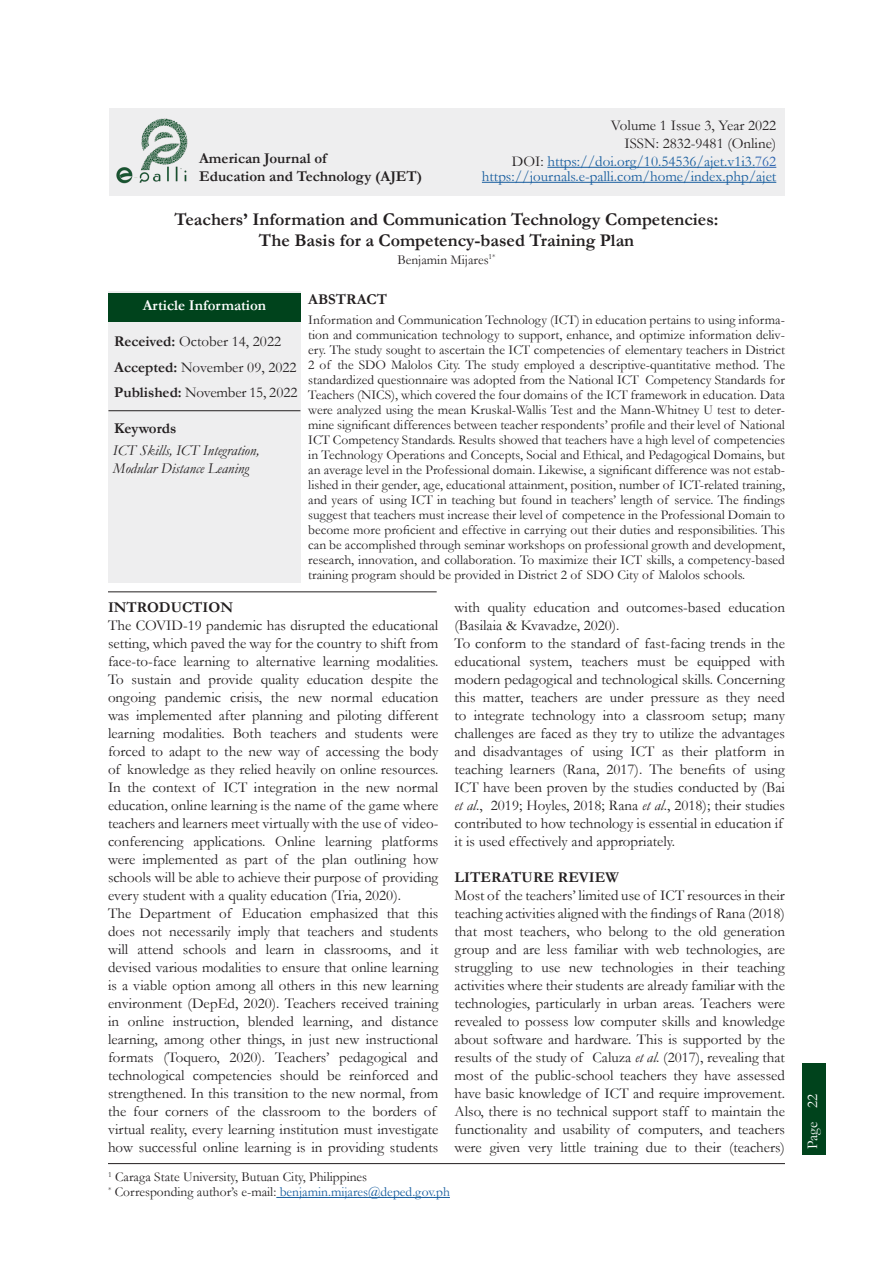
<style>
.page{position:relative;width:893px;height:1263px;background:#fff}
.page>*{position:absolute;margin:0;border:0;box-sizing:border-box;transform-origin:0 0}
.Article_Title{font:700 18px "Garamond";color:#231f20}
.Article_Body{font:15px/18px "Garamond";color:#231f20}
.Article_Information{font:15px "Garamond";color:#231f20}
.Journal_Title{font:700 15px "Garamond";color:#231f20}
.Contact_Information{font:15px "Garamond";color:#175d9e}
.Keywords{font:italic 15px/18px "Garamond";color:#231f20}
.Title_Page_Doi{font:15px "Garamond";color:#231f20}
.Title_Page_Doi-2{font:15px "Garamond";color:#175d9e}
.Inside_Title{font:700 15px "Garamond";color:#231f20}
.Article_Information-2{font:700 15px "Garamond";color:#fff}
.t1{font:15px "Garamond";color:#fff}
.Abstract_Body{font:13.5px/15px "Garamond";color:#231f20;text-align:justify}
.Authors_Footer{font:13.5px "Garamond";color:#175d9e}
.Authors_Footer-2{font:13.5px "Garamond";color:#231f20}
.Authors_Name{font:13.5px "Garamond";color:#231f20}
.s1{color:#231f20}
.s2{color:#2b62ae}
.s3{font-weight:700}
.s4{font-style:italic}
</style>
<div class="page">
<div style="left:802px;top:1063px;width:24px;height:91px;background:#00431c"></div>
<div style="left:109px;top:108px;width:675px;height:88px;background:#eeeeef"></div>
<div style="left:108px;top:291px;width:193px;height:292px;background:#eeeeef"></div>
<hr style="left:547px;top:167px;width:208px;height:1px;background:#175d9e">
<svg style="left:755px;top:167px;width:21px;height:1px"></svg>
<hr style="left:482px;top:182px;width:294px;height:1px;background:#175d9e">
<img style="left:116px;top:118px;width:72px;height:66px">
<div style="left:108px;top:293px;width:193px;height:28px;background:#00431c"></div>
<hr style="left:108px;top:410px;width:192px;height:1px;background:#231f20">
<hr style="left:108px;top:591px;width:329px;height:1px;background:#231f20">
<hr style="left:276px;top:1197px;width:174px;height:1px;background:#175d9e">
<hr style="left:108px;top:1163px;width:677px;height:1px;background:#231f20">
<p class="Title_Page_Doi" style="left:611px;top:115px;width:167px">Volume 1 Issue 3, Year 2022</p>
<p class="Title_Page_Doi" style="left:624px;top:133px;width:153px">ISSN: 2832-9481 (Online)</p>
<p class="Title_Page_Doi-2" style="left:512px;top:151px;width:266px"><span class="s1">DOI:</span> https://doi.org/10.54536/ajet.v1i3.<span class="s2">762</span></p>
<p class="Contact_Information" style="left:482px;top:166px;width:296px">https://journals.e-palli.com/home/index.php/ajet</p>
<p class="Journal_Title" style="left:199px;top:148px;width:129px">American Journal of</p>
<p class="Journal_Title" style="left:199px;top:166px;width:225px">Education and Technology (AJET)</p>
<p class="Article_Title" style="left:175px;top:207px;width:545px">Teachers’ Information and Communication Technology Competencies:</p>
<p class="Article_Title" style="left:259px;top:228px;width:377px">The Basis for a Competency-based Training Plan</p>
<p class="Authors_Name" style="left:397px;top:251px;width:100px">Benjamin Mijares<sup>1*</sup></p>
<p class="Article_Information-2" style="left:143px;top:295px;width:125px">Article Information</p>
<p class="Article_Information" style="left:114px;top:332px;width:168px"><span class="s3">Received:</span> October 14, 2022</p>
<p class="Article_Information" style="left:114px;top:357px;width:184px"><span class="s3">Accepted:</span> November 09, 2022</p>
<p class="Article_Information" style="left:114px;top:383px;width:185px"><span class="s3">Published:</span> November 15, 2022</p>
<p class="Journal_Title" style="left:114px;top:418px;width:64px">Keywords</p>
<p class="Keywords" style="left:113px;top:441px;width:148px">ICT Skills, ICT Integration,<br>Modular Distance Leaning</p>
<p class="Journal_Title" style="left:308px;top:289px;width:80px">ABSTRACT</p>
<p class="Abstract_Body" style="left:308px;top:312px;width:478px">Information and Communication Technology (ICT) in education pertains to using informa&shy;tion and communication technology to support, enhance, and optimize information deliv&shy;ery. The study sought to ascertain the ICT competencies of elementary teachers in District 2 of the SDO Malolos City. The study employed a descriptive-quantitative method. The standardized questionnaire was adopted from the National ICT Competency Standards for Teachers (NICS), which covered the four domains of the ICT framework in education. Data were analyzed using the mean Kruskal-Wallis Test and the Mann-Whitney U test to deter&shy;mine significant differences between teacher respondents’ profile and their level of National ICT Competency Standards. Results showed that teachers have a high level of competencies in Technology Operations and Concepts, Social and Ethical, and Pedagogical Domains, but an average level in the Professional domain. Likewise, a significant difference was not estab&shy;lished in their gender, age, educational attainment, position, number of ICT-related training, and years of using ICT in teaching but found in teachers’ length of service. The findings suggest that teachers must increase their level of competence in the Professional Domain to become more proficient and effective in carrying out their duties and responsibilities. This can be accomplished through seminar workshops on professional growth and development, research, innovation, and collaboration. To maximize their ICT skills, a competency-based training program should be provided in District 2 of SDO City of Malolos schools.</p>
<p class="Inside_Title" style="left:108px;top:597px;width:127px">INTRODUCTION</p>
<p class="Article_Body" style="left:108px;top:616px;width:332px;text-align:justify">The COVID-19 pandemic has disrupted the educational setting, which paved the way for the country to shift from face-to-face learning to alternative learning modalities.<br>To sustain and provide quality education despite the ongoing pandemic crisis, the new normal education was implemented after planning and piloting different learning modalities. Both teachers and students were forced to adapt to the new way of accessing the body of knowledge as they relied heavily on online resources.<br>In the context of ICT integration in the new normal education, online learning is the name of the game where teachers and learners meet virtually with the use of video&shy;conferencing applications. Online learning platforms were implemented as part of the plan outlining how schools will be able to achieve their purpose of providing every student with a quality education (Tria, 2020).</p>
<p class="Article_Body" style="left:108px;top:904px;width:332px">The Department of Education emphasized that this does not necessarily imply that teachers and students will attend schools and learn in classrooms, and it devised various modalities to ensure that online learning is a viable option among all others in this new learning environment (DepEd, 2020). Teachers received training in online instruction, blended learning, and distance learning, among other things, in just new instructional formats (Toquero, 2020). Teachers’ pedagogical and technological competencies should be reinforced and strengthened. In this transition to the new normal, from the four corners of the classroom to the borders of virtual reality, every learning institution must investigate how successful online learning is in providing students</p>
<p class="Article_Body" style="left:455px;top:598px;width:332px">with quality education and outcomes-based education (Basilaia &amp; Kvavadze, 2020).</p>
<p class="Article_Body" style="left:455px;top:634px;width:332px">To conform to the standard of fast-facing trends in the educational system, teachers must be equipped with modern pedagogical and technological skills. Concerning this matter, teachers are under pressure as they need to integrate technology into a classroom setup; many challenges are faced as they try to utilize the advantages and disadvantages of using ICT as their platform in teaching learners (Rana, 2017). The benefits of using ICT have been proven by the studies conducted by (Bai <span class="s4">et al</span>., 2019; Hoyles, 2018; Rana <span class="s4">et al</span>., 2018); their studies contributed to how technology is essential in education if it is used effectively and appropriately.</p>
<p class="Inside_Title" style="left:455px;top:867px;width:166px">LITERATURE REVIEW</p>
<p class="Article_Body" style="left:455px;top:886px;width:332px;text-align:justify">Most of the teachers’ limited use of ICT resources in their teaching activities aligned with the findings of Rana (2018) that most teachers, who belong to the old generation group and are less familiar with web technologies, are struggling to use new technologies in their teaching activities where their students are already familiar with the technologies, particularly in urban areas. Teachers were revealed to possess low computer skills and knowledge about software and hardware. This is supported by the results of the study of Caluza <span class="s4">et al</span>. (2017), revealing that most of the public-school teachers they have assessed have basic knowledge of ICT and require improvement.<br>Also, there is no technical support staff to maintain the functionality and usability of computers, and teachers were given very little training due to their (teachers)</p>
<p class="Authors_Footer-2" style="left:108px;top:1168px;width:261px"><sup>1</sup> Caraga State University, Butuan City, Philippines</p>
<p class="Authors_Footer" style="left:108px;top:1183px;width:343px"><sup>*</sup> <span class="s1">Corresponding author’s e-mail:</span> benjamin.mijares@deped.gov.ph</p>
<p class="t1" style="left:802px;top:1149px;width:57px;rotate:-90deg">Page 22</p>
</div>
